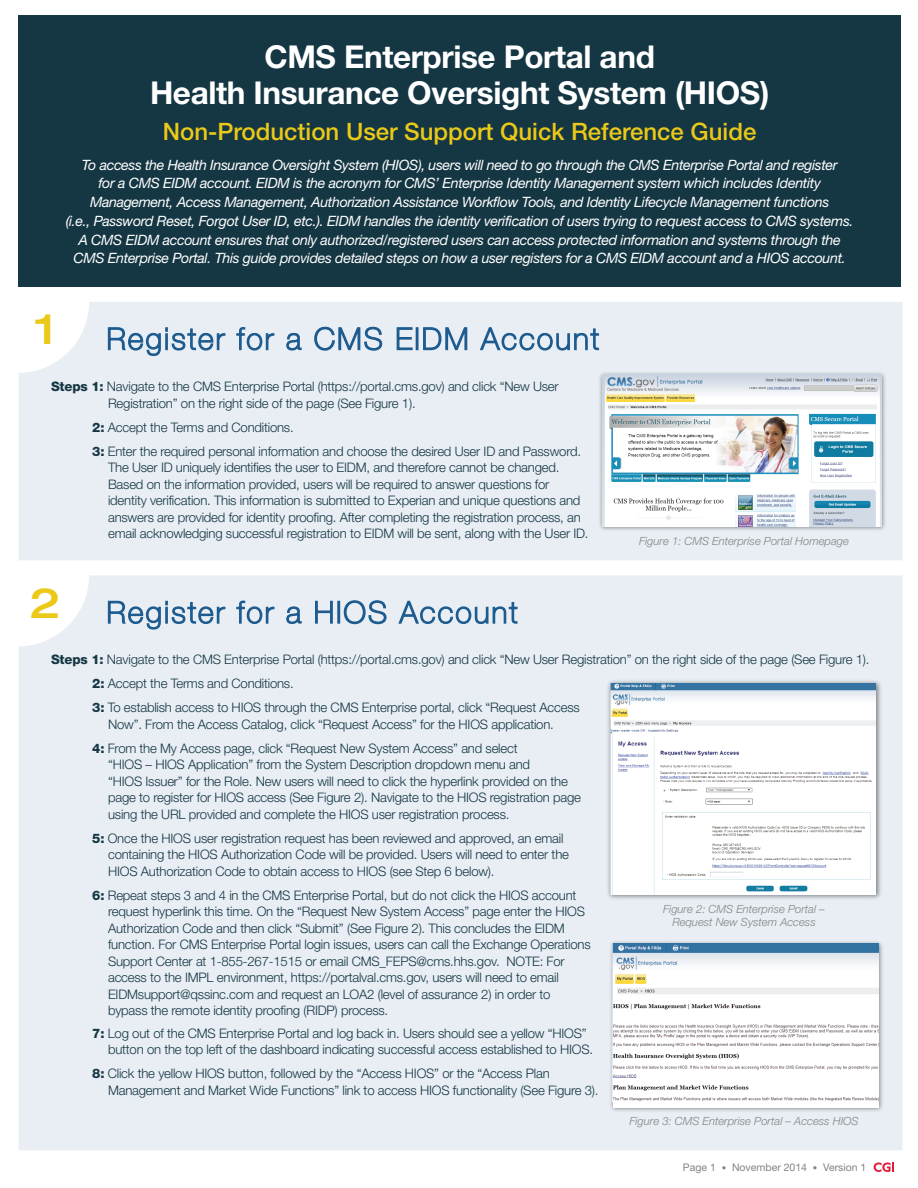
<style>
.page{position:relative;width:918px;height:1188px;background:#fff}
.page>*{position:absolute;margin:0;border:0;box-sizing:border-box;transform-origin:0 0}
.t1{font:500 expanded 42px "Helvetica Neue";color:#eac918}
.t2{font:700 31.5px/36px "Helvetica Neue";letter-spacing:-.01em;color:#fff;text-align:center}
.t3{font:500 24px "Helvetica Neue";color:#eac918}
.t4{font:italic 14.25px/18.8px "Helvetica Neue";letter-spacing:-.025em;color:#fff;text-align:center}
.t5{font:300 13.2px/16.5px "Helvetica Neue";letter-spacing:-.015em;color:#153643}
.t6{font:italic 300 11.25px/13.5px "Helvetica Neue";color:#838483;text-align:center}
.t7{font:10.5px "Helvetica Neue";color:#838483}
.s1{font-weight:800}
.s2{font-size:9px}
</style>
<div class="page">
<div style="left:19px;top:575px;width:884px;height:575px;background:#e8eef4"></div>
<div style="left:19px;top:302px;width:884px;height:258px;background:#e8eef4"></div>
<svg style="left:107px;top:600px;width:119px;height:31px;background:#b3c7d9"></svg>
<svg style="left:236px;top:600px;width:39px;height:25px"></svg>
<svg style="left:286px;top:606px;width:16px;height:19px"></svg>
<svg style="left:314px;top:600px;width:20px;height:24px"></svg>
<div style="left:337px;top:601px;width:3px;height:23px;border:2px solid #1e5b8f"></div>
<svg style="left:343px;top:600px;width:44px;height:25px"></svg>
<svg style="left:397px;top:594px;width:121px;height:31px;background:#becfdf"></svg>
<svg style="left:874px;top:1162px;width:20px;height:10px"></svg>
<div style="left:19px;top:15px;width:882px;height:271px;background:#153643"></div>
<img style="left:597px;top:370px;width:292px;height:164px">
<img style="left:602px;top:375px;width:279px;height:151px">
<img style="left:605px;top:678px;width:279px;height:225px">
<img style="left:610px;top:683px;width:266px;height:212px">
<img style="left:607px;top:939px;width:279px;height:176px">
<div style="left:613px;top:944px;width:265px;height:163px;background:#fff"></div>
<img style="left:613px;top:944px;width:265px;height:158px">
<svg style="left:107px;top:327px;width:119px;height:30px;background:#b1c6d8"></svg>
<svg style="left:236px;top:326px;width:39px;height:25px"></svg>
<svg style="left:286px;top:332px;width:16px;height:19px"></svg>
<svg style="left:313px;top:322px;width:70px;height:34px;background:#b7cadb"></svg>
<svg style="left:396px;top:327px;width:17px;height:24px"></svg>
<div style="left:416px;top:327px;width:3px;height:23px;border:2px solid #1e5b8f"></div>
<svg style="left:422px;top:322px;width:46px;height:34px;background:#b2c6d9"></svg>
<svg style="left:479px;top:321px;width:121px;height:30px;background:#bccede"></svg>
<h2 class="t2" style="left:150px;top:38px;width:621px">CMS Enterprise Portal and<br>Health Insurance Oversight System (HIOS)</h2>
<h3 class="t3" style="left:163px;top:117px;width:595px">Non-Production User Support Quick Reference Guide</h3>
<p class="t4" style="left:66px;top:155px;width:789px">To access the Health Insurance Oversight System (HIOS), users will need to go through the CMS Enterprise Portal and register<br>for a CMS EIDM account. EIDM is the acronym for CMS’ Enterprise Identity Management system which includes Identity Management, Access Management, Authorization Assistance Workflow Tools, and Identity Lifecycle Management functions<br>(i.e., Password Reset, Forgot User ID, etc.). EIDM handles the identity verification of users trying to request access to CMS systems.<br>A CMS EIDM account ensures that only authorized/registered users can access protected information and systems through the CMS Enterprise Portal. This guide provides detailed steps on how a user registers for a CMS EIDM account and a HIOS account.</p>
<h1 class="t1" style="left:34px;top:303px;width:22px">1</h1>
<p class="t5" style="left:108px;top:378px;width:452px;text-indent:-57px"><span class="s1">Steps 1:</span> Navigate to the CMS Enterprise Portal (https://portal.cms.gov) and click “New User<br>Registration” on the right side of the page (See Figure 1).</p>
<p class="t5" style="left:92px;top:415px;width:490px;line-height:24px"><span class="s1">2:</span> Accept the Terms and Conditions.<br><span class="s1">3:</span> Enter the required personal information and choose the desired User ID and Password.</p>
<p class="t5" style="left:108px;top:459px;width:482px">The User ID uniquely identifies the user to EIDM, and therefore cannot be changed.<br>Based on the information provided, users will be required to answer questions for identity verification. This information is submitted to Experian and unique questions and answers are provided for identity proofing. After completing the registration process, an email acknowledging successful registration to EIDM will be sent, along with the User ID.</p>
<h1 class="t1" style="left:29px;top:577px;width:33px">2</h1>
<p class="t6" style="left:639px;top:534px;width:211px">Figure 1: CMS Enterprise Portal Homepage</p>
<p class="t5" style="left:92px;top:647px;width:779px;line-height:24px;text-indent:-41px"><span class="s1">Steps 1:</span> Navigate to the CMS Enterprise Portal (https://portal.cms.gov) and click “New User Registration” on the right side of the page (See Figure 1).<br><span class="s1">2:</span> Accept the Terms and Conditions.<br><span class="s1">3:</span> To establish access to HIOS through the CMS Enterprise portal, click “Request Access</p>
<p class="t5" style="left:92px;top:712px;width:463px;line-height:24px;text-indent:16px">Now”. From the Access Catalog, click “Request Access” for the HIOS application.<br><span class="s1">4:</span> From the My Access page, click “Request New System Access” and select</p>
<p class="t5" style="left:108px;top:756px;width:475px">“HIOS – HIOS Application” from the System Description dropdown menu and<br>“HIOS Issuer” for the Role. New users will need to click the hyperlink provided on the page to register for HIOS access (See Figure 2). Navigate to the HIOS registration page using the URL provided and complete the HIOS user registration process.</p>
<p class="t5" style="left:108px;top:830px;width:462px;text-indent:-16px"><span class="s1">5:</span> Once the HIOS user registration request has been reviewed and approved, an email containing the HIOS Authorization Code will be provided. Users will need to enter the<br>HIOS Authorization Code to obtain access to HIOS (see Step 6 below).</p>
<p class="t5" style="left:108px;top:887px;width:484px;text-indent:-16px"><span class="s1">6:</span> Repeat steps 3 and 4 in the CMS Enterprise Portal, but do not click the HIOS account request hyperlink this time. On the “Request New System Access” page enter the HIOS Authorization Code and then click “Submit” (See Figure 2). This concludes the EIDM function. For CMS Enterprise Portal login issues, users can call the Exchange Operations Support Center at 1-855-267-1515 or email CMS_FEPS@cms.hhs.gov. NOTE: For access to the IMPL environment, https://portalval.cms.gov, users will need to email EIDMsupport@qssinc.com and request an LOA2 (level of assurance 2) in order to bypass the remote identity proofing (RIDP) process.</p>
<p class="t5" style="left:108px;top:1025px;width:487px;text-indent:-16px"><span class="s1">7:</span> Log out of the CMS Enterprise Portal and log back in. Users should see a yellow “HIOS” button on the top left of the dashboard indicating successful access established to HIOS.</p>
<p class="t5" style="left:108px;top:1065px;width:492px;text-indent:-16px"><span class="s1">8:</span> Click the yellow HIOS button, followed by the “Access HIOS” or the “Access Plan<br>Management and Market Wide Functions” link to access HIOS functionality (See Figure 3).</p>
<p class="t6" style="left:663px;top:902px;width:163px">Figure 2: CMS Enterprise Portal –<br>Request New System Access</p>
<p class="t6" style="left:629px;top:1114px;width:231px">Figure 3: CMS Enterprise Portal – Access HIOS</p>
<p class="t7" style="left:683px;top:1162px;width:185px">Page 1 <span class="s2">•</span> November 2014 <span class="s2">•</span> Version 1</p>
</div>
